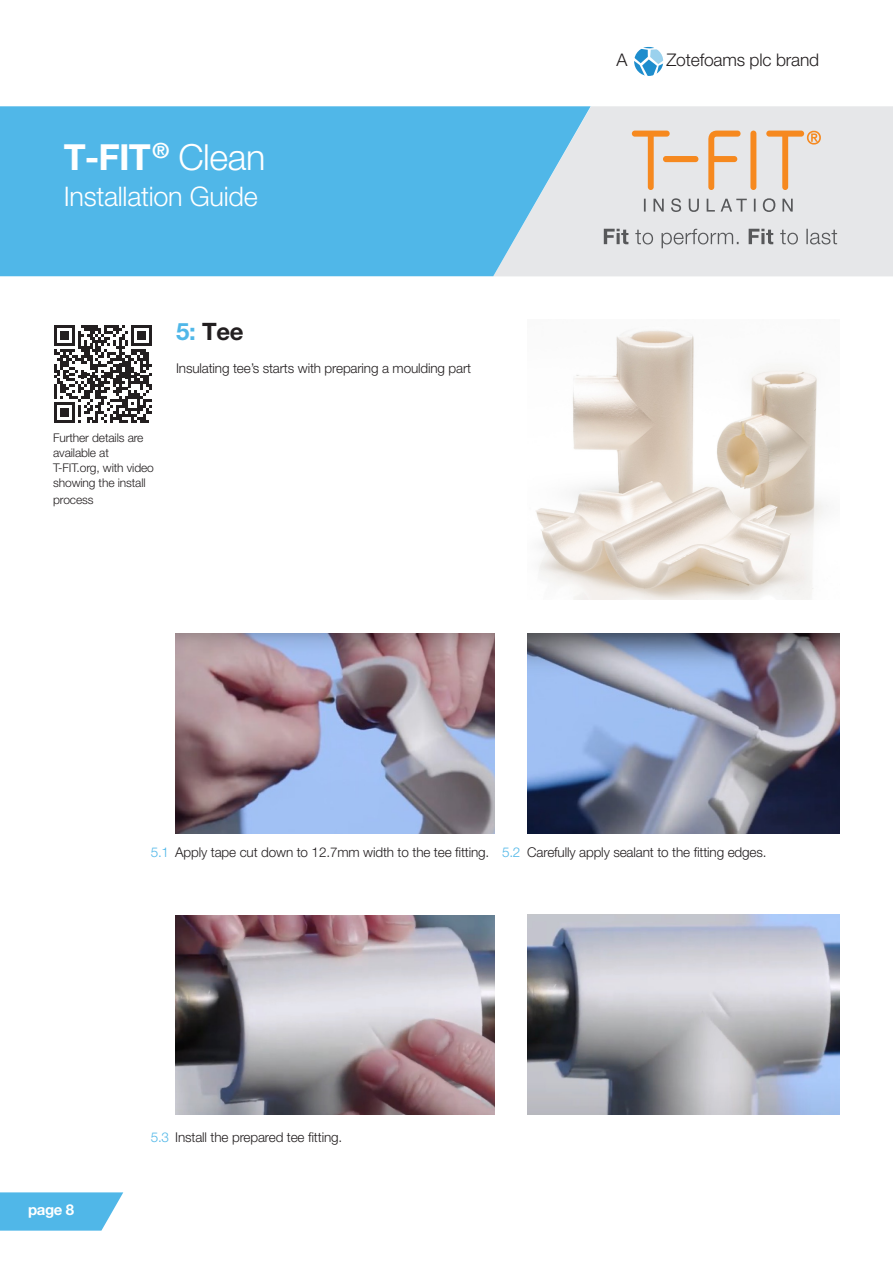
<style>
.page{position:relative;width:893px;height:1263px;background:#fff}
.page>*{position:absolute;margin:0;border:0;box-sizing:border-box;transform-origin:0 0}
.t1{font:700 36px "Helvetica Neue LT Pro";color:#fff}
.t2{font:300 27px "Helvetica Neue LT Pro";letter-spacing:-.01em;color:#fff}
.t3{font:700 24px "Helvetica Neue LT Pro";color:#231f20}
.t4{font:300 17.4px "Helvetica Neue LT Pro";letter-spacing:-.01em;color:#231f20}
.t5{font:700 15px "Helvetica Neue LT Pro";color:#fff}
.t6{font:300 13.5px "Helvetica Neue LT Pro";letter-spacing:-.01em;color:#231f20}
.t7{font:300 13.5px "Helvetica Neue LT Pro";color:#50b7e8}
.t8{font:300 12px/15px "Helvetica Neue LT Pro";letter-spacing:-.01em;color:#231f20}
.s1{font-weight:300}
.s2{color:#50b7e8}
</style>
<div class="page">
<svg style="left:634px;top:47px;width:29px;height:29px"></svg>
<svg style="left:0;top:1192px;width:123px;height:38px"></svg>
<div style="left:591px;top:106px;width:302px;height:170px;background:#e6e7e9"></div>
<svg style="left:0;top:106px;width:591px;height:170px;fill:#50b7e8"></svg>
<img style="left:176px;top:634px;width:319px;height:200px">
<img style="left:527px;top:634px;width:312px;height:199px">
<img style="left:176px;top:915px;width:319px;height:200px">
<img style="left:527px;top:914px;width:312px;height:200px">
<img style="left:536px;top:330px;width:292px;height:270px">
<svg style="left:604px;top:229px;width:233px;height:19px"></svg>
<div style="left:750px;top:131px;width:6px;height:59px;background:#f6891f;border-radius:3px"></div>
<svg style="left:632px;top:131px;width:38px;height:59px"></svg>
<svg style="left:708px;top:131px;width:33px;height:59px"></svg>
<div style="left:663px;top:156px;width:35px;height:6px;background:#f6891f;border-radius:3px"></div>
<svg style="left:766px;top:131px;width:55px;height:59px"></svg>
<svg style="left:644px;top:198px;width:149px;height:14px"></svg>
<svg style="left:54px;top:325px;width:98px;height:98px"></svg>
<p class="t1" style="left:64px;top:135px;width:203px">T-FIT<sup>®</sup> <span class="s1">Clean</span></p>
<p class="t2" style="left:64px;top:180px;width:195px">Installation Guide</p>
<p class="t3" style="left:176px;top:317px;width:69px"><span class="s2">5:</span> Tee</p>
<p class="t6" style="left:176px;top:360px;width:297px">Insulating tee’s starts with preparing a moulding part</p>
<p class="t8" style="left:53px;top:430px;width:102px">Further details are available at<br>T-FIT.org, with video showing the install</p>
<p class="t8" style="left:53px;top:492px;width:42px">process</p>
<p class="t4" style="left:617px;top:49px;width:12px">A</p>
<p class="t4" style="left:666px;top:49px;width:154px">Zotefoams plc brand</p>
<p class="t7" style="left:151px;top:844px;width:20px">5.1</p>
<p class="t7" style="left:502px;top:844px;width:20px">5.2</p>
<p class="t6" style="left:527px;top:844px;width:241px">Carefully apply sealant to the fitting edges.</p>
<p class="t6" style="left:175px;top:844px;width:316px">Apply tape cut down to 12.7mm width to the tee fitting.</p>
<p class="t5" style="left:28px;top:1200px;width:48px">page 8</p>
<p class="t6" style="left:175px;top:1129px;width:169px">Install the prepared tee fitting.</p>
<p class="t7" style="left:151px;top:1129px;width:20px">5.3</p>
</div>
